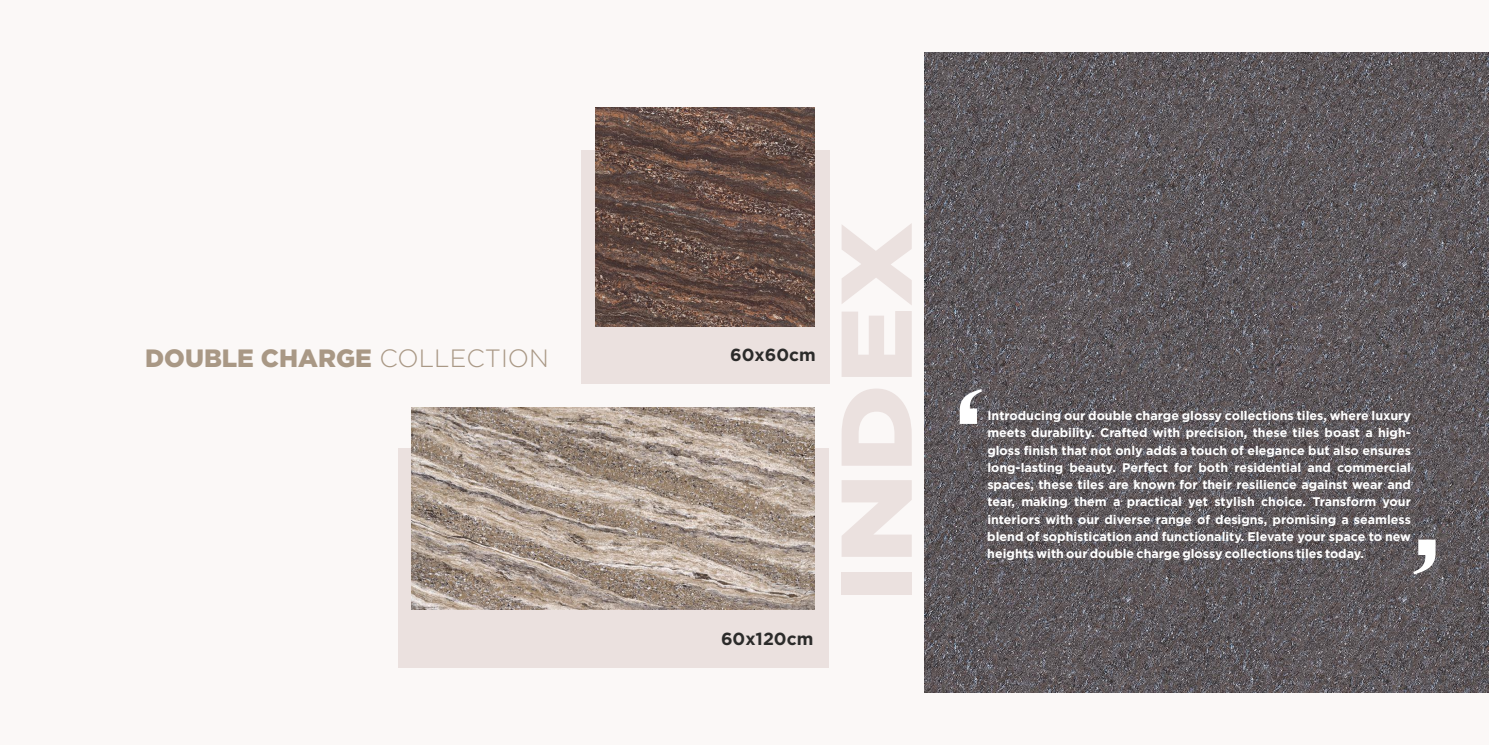
<style>
.page{position:relative;width:1489px;height:745px;background:#fff}
.page>*{position:absolute;margin:0;border:0;box-sizing:border-box;transform-origin:0 0}
.t1{font:900 100.12px "Gotham Pro";color:#ebe1df;scale:1.16 1}
.t2{font:900 25px "Gotham Pro";color:#a99885}
.t3{font:700 17.5px "Gotham Pro";color:#2b2b2a}
.t4{font:700 12.5px/17.2px "Gotham Pro";color:#fff;text-align:justify}
.s1{font-weight:300}
</style>
<div class="page">
<div style="left:0;top:0;width:1488px;height:744px;background:#fbf8f7"></div>
<div style="left:581px;top:150px;width:248px;height:233px;background:#ebe1df"></div>
<img style="left:595px;top:107px;width:219px;height:219px">
<div style="left:398px;top:447px;width:430px;height:220px;background:#ebe1df"></div>
<img style="left:412px;top:407px;width:402px;height:202px">
<img style="left:1219px;top:52px;width:269px;height:640px">
<img style="left:924px;top:52px;width:295px;height:640px">
<svg style="left:1413px;top:539px;width:22px;height:35px"></svg>
<svg style="left:959px;top:389px;width:22px;height:34px"></svg>
<h2 class="t2" style="left:145px;top:348px;width:405px">DOUBLE CHARGE <span class="s1">COLLECTION</span></h2>
<h3 class="t3" style="left:730px;top:348px;width:87px">60x60cm</h3>
<h3 class="t3" style="left:721px;top:631px;width:94px">60x120cm</h3>
<h1 class="t1" style="left:838px;top:601px;width:329px;rotate:-90deg">INDEX</h1>
<p class="t4" style="left:987px;top:407px;width:425px">Introducing our double charge glossy collections tiles, where luxury meets durability. Crafted with precision, these tiles boast a high&shy;gloss finish that not only adds a touch of elegance but also ensures long-lasting beauty. Perfect for both residential and commercial spaces, these tiles are known for their resilience against wear and tear, making them a practical yet stylish choice. Transform your interiors with our diverse range of designs, promising a seamless blend of sophistication and functionality. Elevate your space to new heights with our double charge glossy collections tiles today.</p>
</div>
